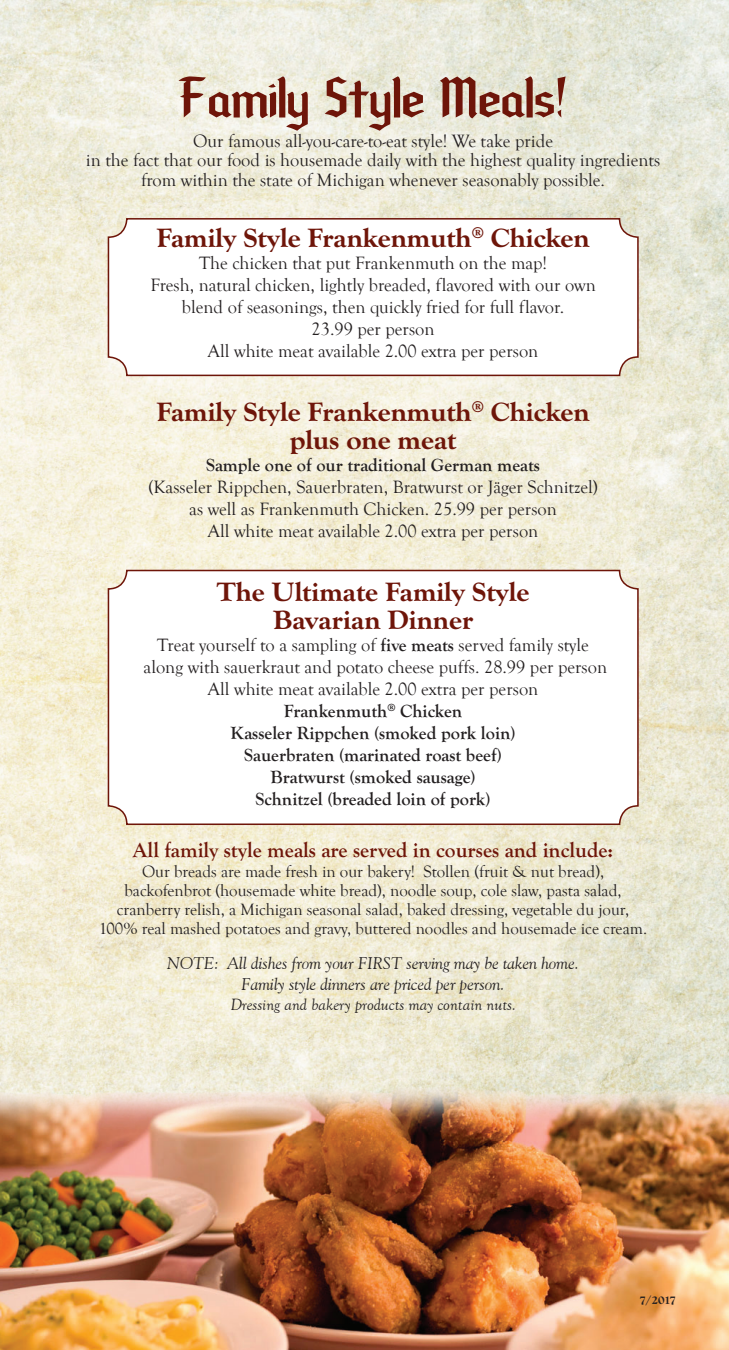
<style>
.page{position:relative;width:729px;height:1350px;background:#fff}
.page>*{position:absolute;margin:0;border:0;box-sizing:border-box;transform-origin:0 0}
.t1{font:64.2px "Bavaria";color:#6e1509}
.t2{font:700 27.6px/27.6px "Goudy Old Sty T Extr";color:#6e1509;text-align:center}
.t3{font:700 21.45px "Goudy Old Style T";color:#6e1509}
.t4{font:18.3px/22px "Goudy Old Style T";color:#231f20;text-align:center}
.t5{font:700 18.3px/22px "Goudy Old Style T";color:#231f20;text-align:center}
.t6{font:16.8px/19px "Goudy Old Style T";color:#231f20;text-align:center}
.t7{font:italic 16.8px/20.2px "Goudy Old Style BT";color:#231f20;text-align:center}
.t8{font:italic 16.8px "Goudy Old Style T";color:#231f20}
.t9{font:700 12.3px "Goudy Old Sty T Extr";color:#231f20}
.s1{font-weight:400}
</style>
<div class="page">
<img style="left:0;top:0;width:729px;height:1077px">
<img style="left:0;top:1077px;width:729px;height:273px">
<div style="left:108px;top:219px;width:530px;height:156px;background:#fff;border-radius:18px"></div>
<div style="left:108px;top:218px;width:531px;height:158px;border:2px solid #6e1509;border-radius:18px"></div>
<div style="left:108px;top:571px;width:530px;height:253px;background:#fff;border-radius:18px"></div>
<div style="left:108px;top:570px;width:531px;height:255px;border:2px solid #6e1509;border-radius:18px"></div>
<h1 class="t1" style="left:179px;top:69px;width:389px">Family Style Meals!</h1>
<p class="t4" style="left:86px;top:131px;width:576px;line-height:20px">Our famous all-you-care-to-eat style! We take pride<br>in the fact that our food is housemade daily with the highest quality ingredients from within the state of Michigan whenever seasonably possible.</p>
<h2 class="t2" style="left:156px;top:224px;width:435px">Family Style Frankenmuth<sup>®</sup> Chicken</h2>
<p class="t4" style="left:150px;top:252px;width:447px">The chicken that put Frankenmuth on the map!<br>Fresh, natural chicken, lightly breaded, flavored with our own blend of seasonings, then quickly fried for full flavor.<br>23.99 per person<br>All white meat available 2.00 extra per person</p>
<h2 class="t2" style="left:156px;top:399px;width:435px">Family Style Frankenmuth<sup>®</sup> Chicken plus one meat</h2>
<p class="t5" style="left:206px;top:454px;width:335px">Sample one of our traditional German meats</p>
<p class="t4" style="left:148px;top:476px;width:451px">(Kasseler Rippchen, Sauerbraten, Bratwurst or Jäger Schnitzel) as well as Frankenmuth Chicken. 25.99 per person<br>All white meat available 2.00 extra per person</p>
<h2 class="t2" style="left:217px;top:578px;width:314px">The Ultimate Family Style<br>Bavarian Dinner</h2>
<p class="t5" style="left:144px;top:634px;width:465px"><span class="s1">Treat yourself to a sampling of</span> five meats <span class="s1">served family style along with sauerkraut and potato cheese puffs. 28.99 per person All white meat available 2.00 extra per person<br></span>Frankenmuth<sup>®</sup> Chicken<br>Kasseler Rippchen (smoked pork loin)<br>Sauerbraten (marinated roast beef)<br>Bratwurst (smoked sausage)<br>Schnitzel (breaded loin of pork)</p>
<p class="t3" style="left:133px;top:838px;width:482px">All family style meals are served in courses and include:</p>
<p class="t6" style="left:99px;top:862px;width:550px">Our breads are made fresh in our bakery! Stollen (fruit &amp; nut bread), backofenbrot (housemade white bread), noodle soup, cole slaw, pasta salad, cranberry relish, a Michigan seasonal salad, baked dressing, vegetable du jour, 100% real mashed potatoes and gravy, buttered noodles and housemade ice cream.</p>
<p class="t7" style="left:167px;top:953px;width:413px">NOTE: All dishes from your FIRST serving may be taken home.<br>Family style dinners are priced per person.</p>
<p class="t8" style="left:230px;top:995px;width:287px">Dressing and bakery products may contain nuts.</p>
<p class="t9" style="left:639px;top:1293px;width:38px">7/2017</p>
</div>
